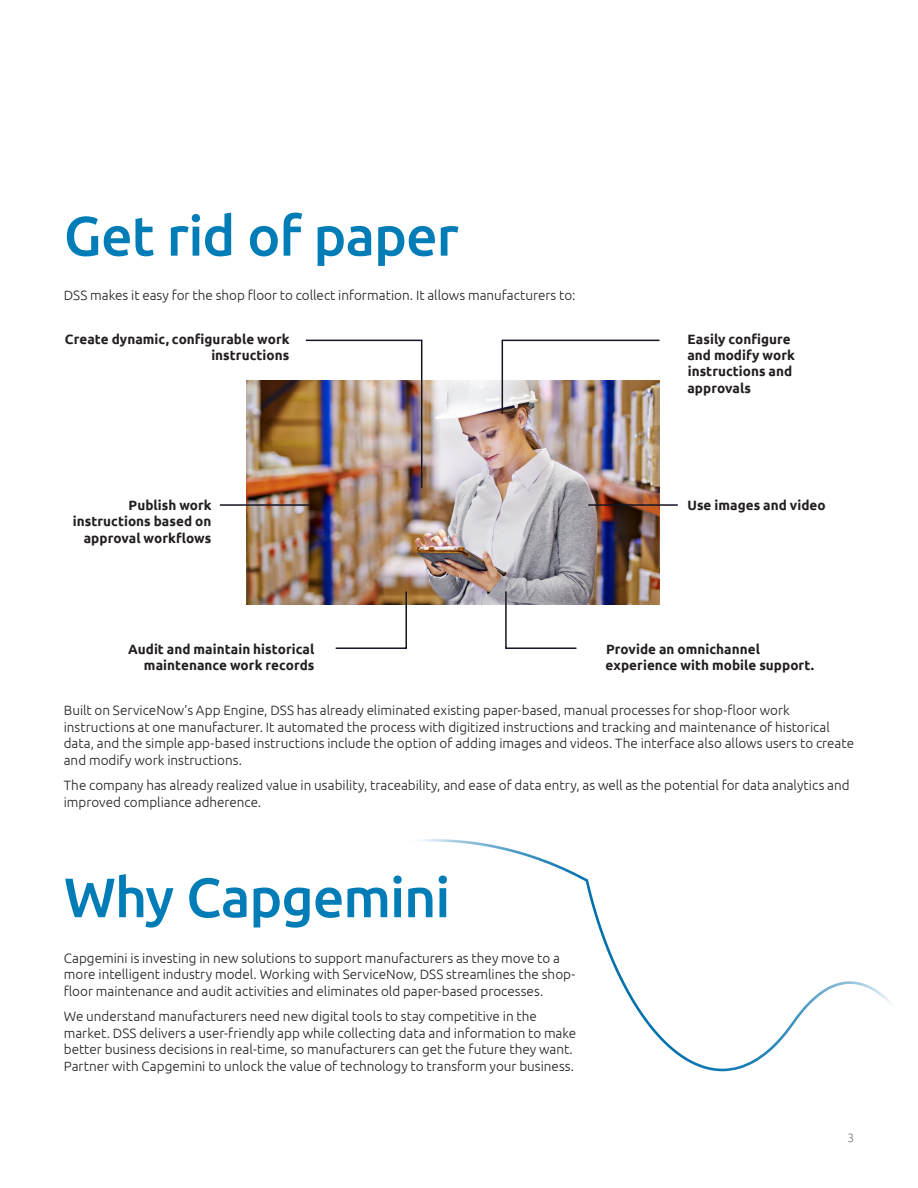
<style>
.page{position:relative;width:918px;height:1188px;background:#fff}
.page>*{position:absolute;margin:0;border:0;box-sizing:border-box;transform-origin:0 0}
.chapter-title_2{font:500 55.5px "Ubuntu";letter-spacing:-.02em;color:#007cb6}
.text{font:300 13.5px/16.5px "Ubuntu";color:#231f20}
.Chart_text{font:700 13.5px/16.2px "Ubuntu";letter-spacing:.005em;color:#231f20;text-align:right}
.t1{font:300 12px "Ubuntu";color:#76787b}
</style>
<div class="page">
<img style="left:246px;top:380px;width:413px;height:224px">
<img style="left:304px;top:339px;width:119px;height:151px">
<img style="left:501px;top:339px;width:159px;height:76px">
<svg style="left:334px;top:590px;width:74px;height:59px"></svg>
<svg style="left:504px;top:590px;width:74px;height:59px"></svg>
<hr style="left:220px;top:504px;width:89px;height:2px;background:#121423">
<hr style="left:588px;top:504px;width:90px;height:2px;background:#121423">
<svg style="left:420px;top:840px;width:377px;height:231px"></svg>
<p class="chapter-title_2" style="left:64px;top:201px;width:397px">Get rid of paper</p>
<p class="text" style="left:64px;top:286px;width:513px">DSS makes it easy for the shop floor to collect information. It allows manufacturers to:</p>
<p class="Chart_text" style="left:65px;top:331px;width:226px">Create dynamic, configurable work instructions</p>
<p class="Chart_text" style="left:687px;top:331px;width:109px;text-align:left">Easily configure and modify work instructions and approvals</p>
<p class="Chart_text" style="left:73px;top:497px;width:140px">Publish work instructions based on approval workflows</p>
<p class="Chart_text" style="left:128px;top:641px;width:188px">Audit and maintain historical maintenance work records</p>
<p class="Chart_text" style="left:688px;top:497px;width:140px">Use images and video</p>
<p class="Chart_text" style="left:606px;top:641px;width:210px;text-align:left">Provide an omnichannel experience with mobile support.</p>
<p class="text" style="left:64px;top:702px;width:792px">Built on ServiceNow’s App Engine, DSS has already eliminated existing paper-based, manual processes for shop-floor work instructions at one manufacturer. It automated the process with digitized instructions and tracking and maintenance of historical data, and the simple app-based instructions include the option of adding images and videos. The interface also allows users to create and modify work instructions.</p>
<p class="text" style="left:64px;top:777px;width:787px">The company has already realized value in usability, traceability, and ease of data entry, as well as the potential for data analytics and improved compliance adherence.</p>
<p class="chapter-title_2" style="left:64px;top:862px;width:388px">Why Capgemini</p>
<p class="text" style="left:64px;top:949px;width:513px">Capgemini is investing in new solutions to support manufacturers as they move to a more intelligent industry model. Working with ServiceNow, DSS streamlines the shop&shy;floor maintenance and audit activities and eliminates old paper-based processes.</p>
<p class="text" style="left:64px;top:1008px;width:514px">We understand manufacturers need new digital tools to stay competitive in the market. DSS delivers a user-friendly app while collecting data and information to make better business decisions in real-time, so manufacturers can get the future they want.<br>Partner with Capgemini to unlock the value of technology to transform your business.</p>
<p class="t1" style="left:847px;top:1130px;width:8px">3</p>
</div>
